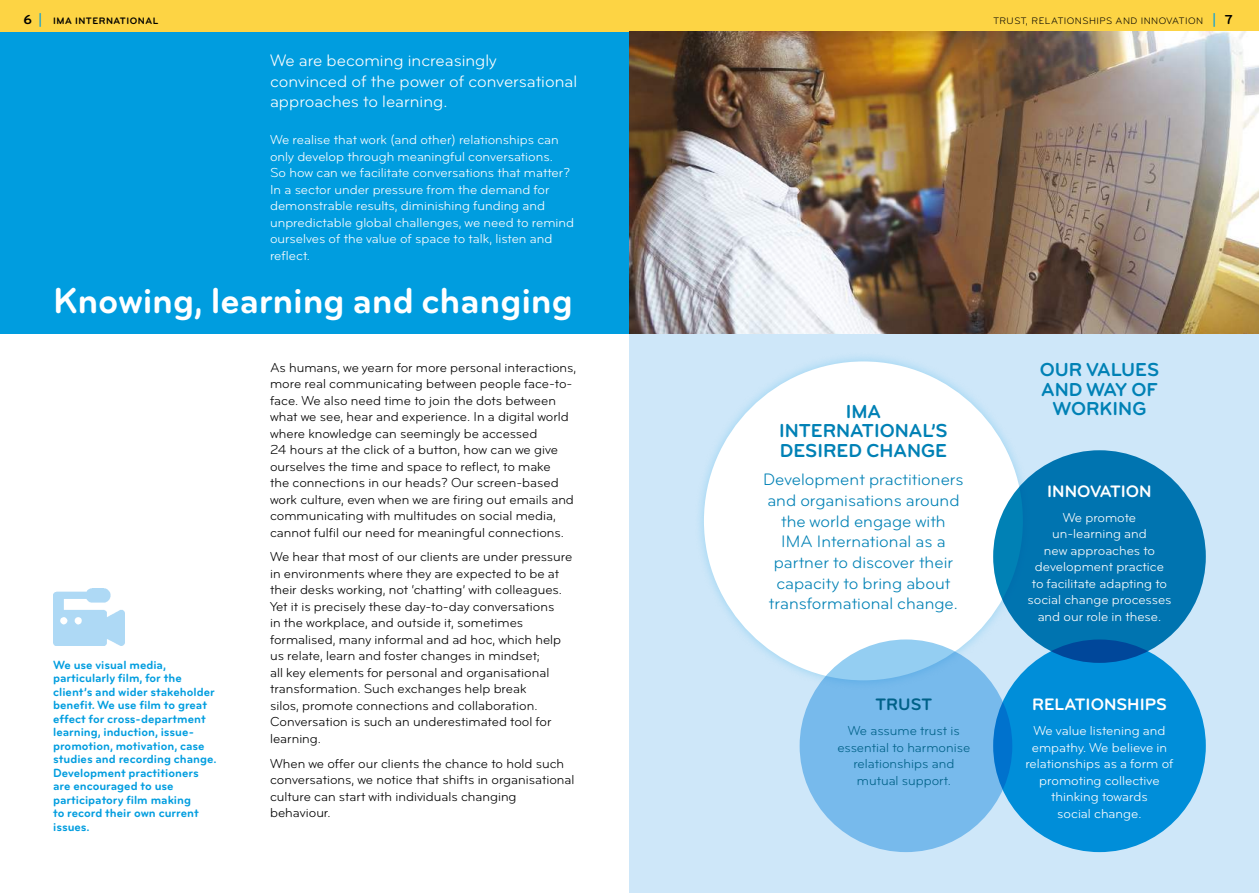
<style>
.page{position:relative;width:1259px;height:893px;background:#fff}
.page>*{position:absolute;margin:0;border:0;box-sizing:border-box;transform-origin:0 0}
.t1{font:700 37.5px "Bryant";letter-spacing:-.005em;color:#fff}
.t2{font:700 19.5px/19.5px "Bryant";color:#0081b5}
.t3{font:17.25px/20.7px "Bryant";color:#0081b5;text-align:center}
.t4{font:17.25px/20.7px "Bryant";color:#fff}
.t5{font:700 17.25px "Bryant";color:#fff}
.t6{font:700 17.25px "Bryant";color:#006188}
.t7{font:13.5px/16.5px "Bryant";color:#000}
.t8{font:13.5px/16.5px "Bryant";color:#fff;text-align:center}
.t9{font:13.5px/16.5px "Bryant";color:#006188;text-align:center}
.t10{font:700 12.3px/13.5px "Bryant";color:#009ddf}
.t11{font:9.75px "Bryant";letter-spacing:.05em;color:#000}
.t12{font:700 9.75px "Bryant";letter-spacing:.05em;color:#000}
.s1{font-size:13.5px}
.s2{font-size:15px;color:#009ddf}
.s3{font-weight:700;font-size:15px;color:#009ddf}
.s4{font-weight:700;font-size:13.5px}
</style>
<div class="page">
<div style="left:629px;top:334px;width:630px;height:559px;background:#cee7f9"></div>
<div style="left:694px;top:352px;width:339px;height:338px;background:#009ddf;opacity:.25"></div>
<div style="left:704px;top:361px;width:319px;height:319px;background:#fff;border-radius:50%"></div>
<div style="left:0;top:32px;width:629px;height:302px;background:#009ddf"></div>
<div style="left:0;top:0;width:1259px;height:32px;background:#fdd444"></div>
<img style="left:53px;top:588px;width:72px;height:57px">
<img style="left:629px;top:32px;width:630px;height:302px">
<div style="left:993px;top:639px;width:212px;height:213px;background:#008ed9;border-radius:50%"></div>
<svg style="left:993px;top:450px;width:212px;height:213px;background:#0173af"></svg>
<svg style="left:799px;top:639px;width:213px;height:213px;background:#76b9eb"></svg>
<p class="t12" style="left:23px;top:14px;width:136px"><span class="s1">6</span> <span class="s2">|</span> IMA INTERNATIONAL</p>
<p class="t11" style="left:993px;top:15px;width:241px">TRUST, RELATIONSHIPS AND INNOVATION <span class="s3">|</span> <span class="s4">7</span></p>
<p class="t4" style="left:270px;top:50px;width:309px">We are becoming increasingly convinced of the power of conversational approaches to learning.</p>
<p class="t8" style="left:270px;top:132px;width:305px;text-align:left">We realise that work (and other) relationships can only develop through meaningful conversations.<br>So how can we facilitate conversations that matter?<br>In a sector under pressure from the demand for demonstrable results, diminishing funding and unpredictable global challenges, we need to remind ourselves of the value of space to talk, listen and reflect.</p>
<h1 class="t1" style="left:53px;top:277px;width:521px">Knowing, learning and changing</h1>
<p class="t10" style="left:53px;top:658px;width:165px">We use visual media, particularly film, for the client’s and wider stakeholder benefit. We use film to great effect for cross-department learning, induction, issue&shy;promotion, motivation, case studies and recording change.<br>Development practitioners are encouraged to use participatory film making<br>to record their own current issues.</p>
<p class="t7" style="left:270px;top:359px;width:308px">As humans, we yearn for more personal interactions, more real communicating between people face-to&shy;face. We also need time to join the dots between what we see, hear and experience. In a digital world where knowledge can seemingly be accessed<br>24 hours at the click of a button, how can we give ourselves the time and space to reflect, to make<br>the connections in our heads? Our screen-based work culture, even when we are firing out emails and communicating with multitudes on social media, cannot fulfil our need for meaningful connections.</p>
<p class="t7" style="left:270px;top:549px;width:304px">We hear that most of our clients are under pressure in environments where they are expected to be at their desks working, not ‘chatting’ with colleagues.<br>Yet it is precisely these day-to-day conversations<br>in the workplace, and outside it, sometimes formalised, many informal and ad hoc, which help us relate, learn and foster changes in mindset;<br>all key elements for personal and organisational transformation. Such exchanges help break<br>silos, promote connections and collaboration.<br>Conversation is such an underestimated tool for learning.</p>
<p class="t7" style="left:270px;top:755px;width:306px">When we offer our clients the chance to hold such conversations, we notice that shifts in organisational culture can start with individuals changing behaviour.</p>
<h2 class="t2" style="left:1039px;top:360px;width:121px">OUR VALUES<br>AND WAY OF</h2>
<h2 class="t2" style="left:845px;top:401px;width:37px">IMA</h2>
<h2 class="t2" style="left:1052px;top:399px;width:95px">WORKING</h2>
<h2 class="t2" style="left:779px;top:421px;width:170px">INTERNATIONAL’S<br>DESIRED CHANGE</h2>
<p class="t3" style="left:763px;top:469px;width:202px">Development practitioners and organisations around the world engage with<br>IMA International as a partner to discover their capacity to bring about transformational change.</p>
<p class="t5" style="left:1047px;top:481px;width:106px">INNOVATION</p>
<p class="t8" style="left:1027px;top:509px;width:145px">We promote un-learning and<br>new approaches to development practice to facilitate adapting to social change processes and our role in these.</p>
<p class="t6" style="left:875px;top:694px;width:58px">TRUST</p>
<p class="t9" style="left:837px;top:722px;width:134px">We assume trust is essential to harmonise relationships and mutual support.</p>
<p class="t5" style="left:1032px;top:694px;width:136px">RELATIONSHIPS</p>
<p class="t8" style="left:1025px;top:722px;width:150px">We value listening and empathy. We believe in relationships as a form of promoting collective thinking towards<br>social change.</p>
</div>
